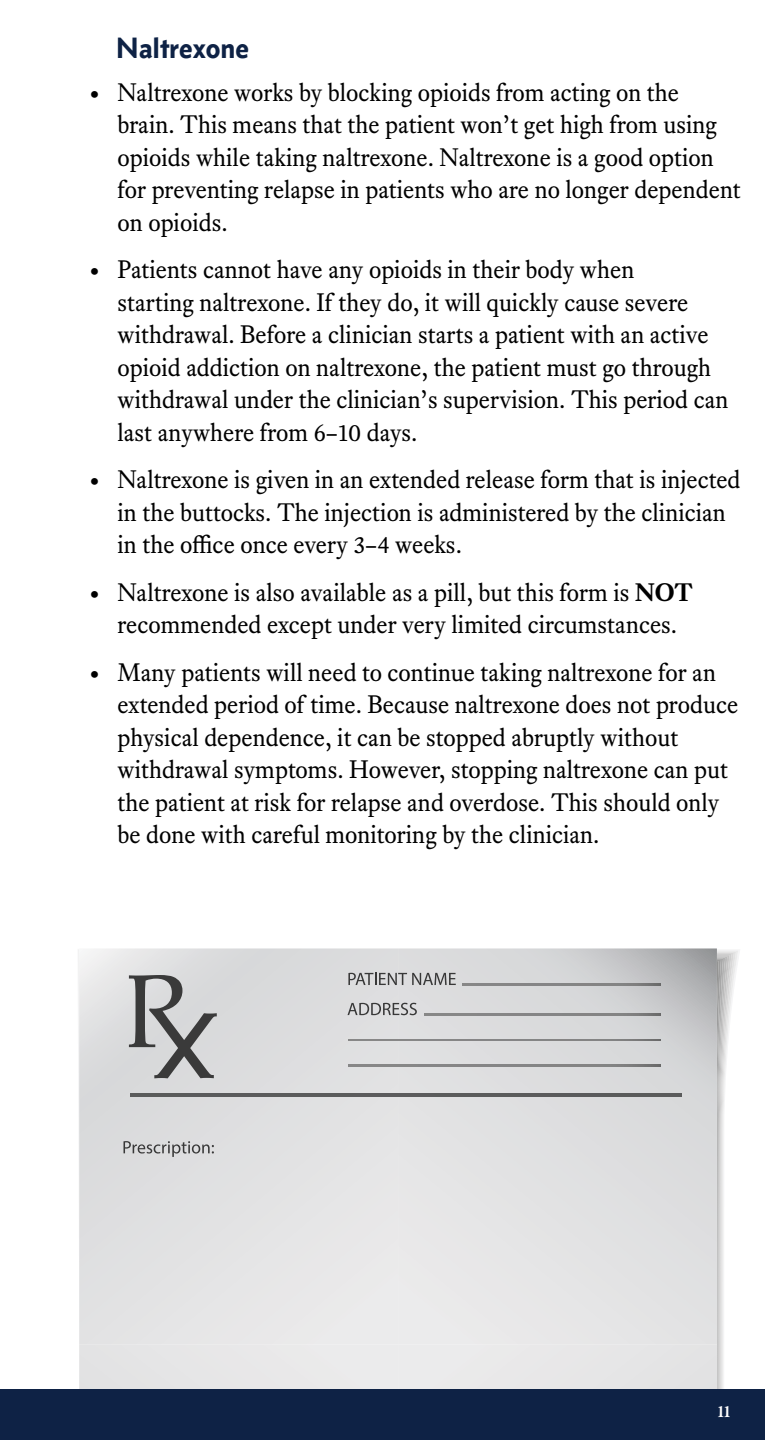
<style>
.page{position:relative;width:765px;height:1440px;background:#fff}
.page>*{position:absolute;margin:0;border:0;box-sizing:border-box;transform-origin:0 0}
.t1{font:700 30px "Concourse T3";letter-spacing:.01em;color:#0e2245}
.t2{font:25px/32.5px "Equity Text B";color:#000}
.t3{font:600 17.5px "Garamond Premr Pro";color:#fff}
.s1{font-weight:700}
</style>
<div class="page">
<div style="left:0;top:1389px;width:765px;height:51px;background:#0e2245"></div>
<svg style="left:398px;top:948px;width:319px;height:397px;background:#dcdcdd"></svg>
<svg style="left:79px;top:948px;width:319px;height:397px;background:#e0e0e1"></svg>
<div style="left:79px;top:1345px;width:638px;height:44px;background:#e8e7e8"></div>
<hr style="left:398px;top:1093px;width:284px;height:3px;background:#5b5b5c">
<hr style="left:130px;top:1093px;width:268px;height:3px;background:#5b5b5c">
<svg style="left:348px;top:973px;width:108px;height:12px"></svg>
<svg style="left:123px;top:1141px;width:91px;height:16px"></svg>
<svg style="left:348px;top:1003px;width:69px;height:12px"></svg>
<svg style="left:424px;top:1014px;width:236px;height:1px"></svg>
<svg style="left:462px;top:984px;width:198px;height:1px"></svg>
<svg style="left:348px;top:1039px;width:312px;height:2px"></svg>
<svg style="left:348px;top:1065px;width:312px;height:1px"></svg>
<svg style="left:129px;top:975px;width:88px;height:103px;background:#a9a9aa"></svg>
<p class="t1" style="left:116px;top:30px;width:134px">Naltrexone</p>
<p class="t2" style="left:118px;top:76px;width:625px;text-indent:-30px">• Naltrexone works by blocking opioids from acting on the brain. This means that the patient won’t get high from using opioids while taking naltrexone. Naltrexone is a good option for preventing relapse in patients who are no longer dependent on opioids.</p>
<p class="t2" style="left:118px;top:254px;width:613px;text-indent:-30px">• Patients cannot have any opioids in their body when<br>starting naltrexone. If they do, it will quickly cause severe withdrawal. Before a clinician starts a patient with an active opioid addiction on naltrexone, the patient must go through withdrawal under the clinician’s supervision. This period can last anywhere from 6–10 days.</p>
<p class="t2" style="left:118px;top:464px;width:625px;text-indent:-30px">• Naltrexone is given in an extended release form that is injected in the buttocks. The injection is administered by the clinician in the office once every 3–4 weeks.</p>
<p class="t2" style="left:88px;top:576px;width:607px;text-align:center">• Naltrexone is also available as a pill, but this form is <span class="s1">NOT </span>recommended except under very limited circumstances.</p>
<p class="t2" style="left:118px;top:656px;width:622px;text-indent:-30px">• Many patients will need to continue taking naltrexone for an extended period of time. Because naltrexone does not produce physical dependence, it can be stopped abruptly without withdrawal symptoms. However, stopping naltrexone can put the patient at risk for relapse and overdose. This should only be done with careful monitoring by the clinician.</p>
<p class="t3" style="left:717px;top:1401px;width:16px">11</p>
</div>
